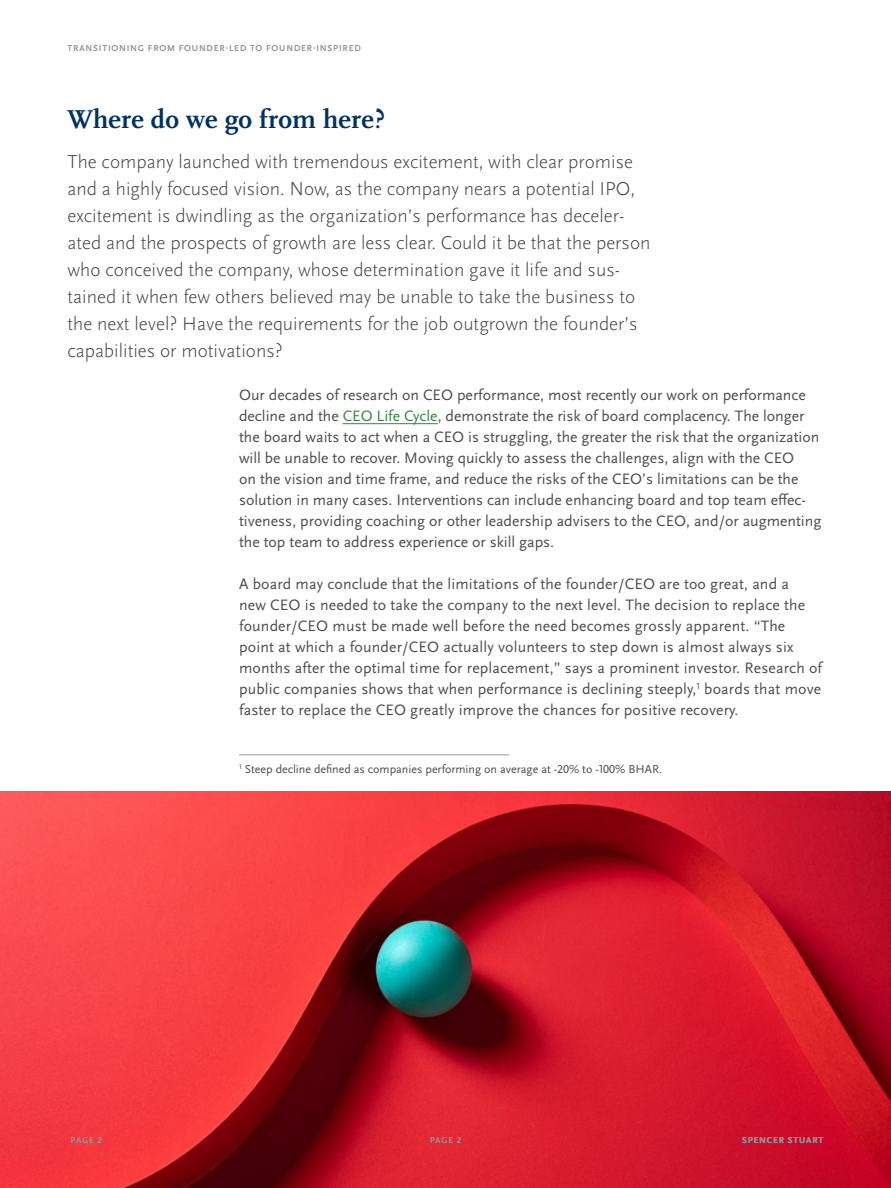
<style>
.page{position:relative;width:891px;height:1188px;background:#fff}
.page>*{position:absolute;margin:0;border:0;box-sizing:border-box;transform-origin:0 0}
.t1{font:700 27px "Scala Pro";letter-spacing:.005em;color:#003262}
.t2{font:300 19.5px/27px "Scala Sans Pro";color:#414042}
.t3{font:15.75px/21px "Scala Sans Pro";color:#4d4d4f}
.t4{font:12px "Scala Sans Pro";color:#4d4d4f}
.t5{font:700 9px "Scala Sans Pro";letter-spacing:.09em;color:#939598}
.s1{color:#388543}
</style>
<div class="page">
<img style="left:0;top:791px;width:891px;height:397px">
<hr style="left:343px;top:423px;width:95px;height:1px;background:#388543">
<hr style="left:239px;top:755px;width:270px;height:1px;background:#939598">
<p class="t5" style="left:68px;top:43px;width:13px">TRANS</p>
<p class="t5" style="left:99px;top:43px;width:39px">ITION ING</p>
<p class="t5" style="left:148px;top:43px;width:175px">FROM FOUN DER-LED TO FOUN DER-INSP</p>
<p class="t5" style="left:339px;top:43px;width:23px">IRED</p>
<h1 class="t1" style="left:68px;top:103px;width:319px">Where do we go from here?</h1>
<p class="t2" style="left:68px;top:148px;width:585px">The company launched with tremendous excitement, with clear promise and a highly focused vision. Now, as the company nears a potential IPO, excitement is dwindling as the organization’s performance has deceler&shy;ated and the prospects of growth are less clear. Could it be that the person who conceived the company, whose determination gave it life and sus&shy;tained it when few others believed may be unable to take the business to the next level? Have the requirements for the job outgrown the founder’s capabilities or motivations?</p>
<p class="t3" style="left:239px;top:384px;width:584px">Our decades of research on CEO performance, most recently our work on performance decline and the <span class="s1">CEO Life Cycle</span>, demonstrate the risk of board complacency. The longer the board waits to act when a CEO is struggling, the greater the risk that the organization will be unable to recover. Moving quickly to assess the challenges, align with the CEO<br>on the vision and time frame, and reduce the risks of the CEO’s limitations can be the solution in many cases. Interventions can include enhancing board and top team effec&shy;tiveness, providing coaching or other leadership advisers to the CEO, and/or augmenting the top team to address experience or skill gaps.</p>
<p class="t3" style="left:239px;top:573px;width:585px">A board may conclude that the limitations of the founder/CEO are too great, and a<br>new CEO is needed to take the company to the next level. The decision to replace the founder/CEO must be made well before the need becomes grossly apparent. “The point at which a founder/CEO actually volunteers to step down is almost always six months after the optimal time for replacement,” says a prominent investor. Research of public companies shows that when performance is declining steeply,<sup>1</sup> boards that move faster to replace the CEO greatly improve the chances for positive recovery.</p>
<p class="t4" style="left:239px;top:762px;width:424px"><sup>1</sup> Steep decline defined as companies performing on average at -20% to -100% BHAR.</p>
<p class="t5" style="left:70px;top:1135px;width:33px">PAGE 2</p>
<p class="t5" style="left:742px;top:1135px;width:83px">SPENCER STUART</p>
<p class="t5" style="left:430px;top:1135px;width:33px">PAGE 2</p>
</div>
